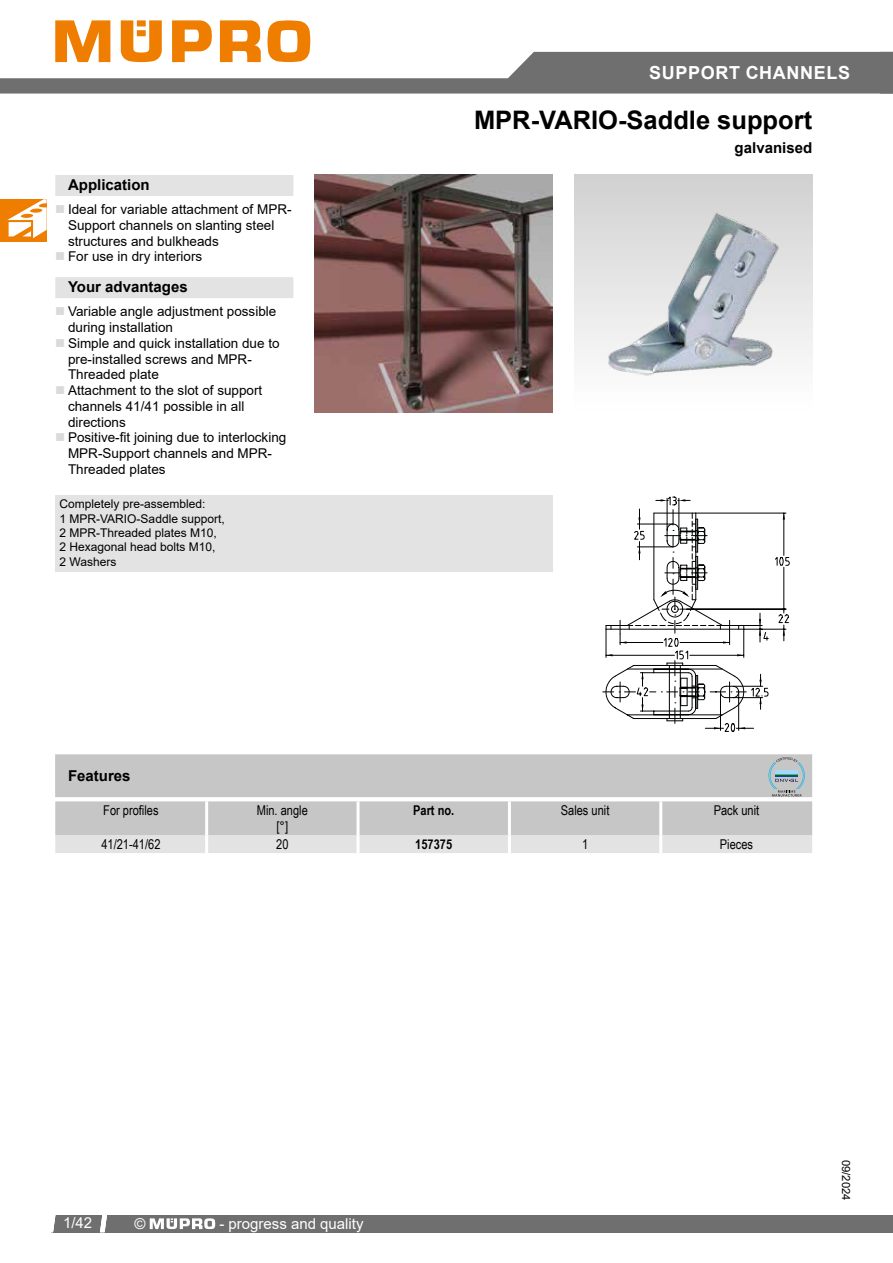
<style>
.page{position:relative;width:893px;height:1263px;background:#fff}
.page>*{position:absolute;margin:0;border:0;box-sizing:border-box;transform-origin:0 0}
.t1{font:700 25.5px "Arial";color:#000}
.t2{font:700 18px "Arial";letter-spacing:.035em;color:#fff}
.t3{font:700 15px "Arial";color:#000}
.t4{font:15px "Arial";color:#fff}
.t5{font:13.5px/15.8px "Arial";color:#000}
.t6{font:13.5px/15.8px "Arial Narrow";color:#000;text-align:center}
.t7{font:700 13.5px "Arial Narrow";color:#000}
.t8{font:12px/14.4px "Arial";color:#000}
.t9{font:11.25px "Arial";color:#000}
</style>
<div class="page">
<svg style="left:0;top:20px;width:893px;height:74px"></svg>
<div style="left:51px;top:1215px;width:842px;height:17px;background:#706f6f"></div>
<svg style="left:51px;top:1215px;width:4px;height:17px"></svg>
<svg style="left:100px;top:1215px;width:7px;height:17px"></svg>
<svg style="left:150px;top:1218px;width:65px;height:11px"></svg>
<div style="left:55px;top:175px;width:238px;height:21px;background:#e3e3e3"></div>
<div style="left:55px;top:277px;width:238px;height:21px;background:#e3e3e3"></div>
<img style="left:574px;top:175px;width:238px;height:201px">
<svg style="left:603px;top:496px;width:187px;height:236px"></svg>
<img style="left:315px;top:175px;width:238px;height:238px">
<div style="left:55px;top:495px;width:498px;height:77px;background:#e3e3e3"></div>
<svg style="left:55px;top:755px;width:757px;height:98px;background:#cdcdcd"></svg>
<hr style="left:205px;top:801px;width:3px;height:34px;background:#fff">
<hr style="left:357px;top:801px;width:3px;height:34px;background:#fff">
<hr style="left:508px;top:801px;width:3px;height:34px;background:#fff">
<hr style="left:659px;top:801px;width:3px;height:34px;background:#fff">
<hr style="left:205px;top:835px;width:3px;height:18px;background:#fff">
<hr style="left:357px;top:835px;width:3px;height:18px;background:#fff">
<hr style="left:508px;top:835px;width:3px;height:18px;background:#fff">
<hr style="left:659px;top:835px;width:3px;height:18px;background:#fff">
<div style="left:0;top:199px;width:47px;height:43px;background:#ef7d00"></div>
<svg style="left:7px;top:199px;width:40px;height:39px"></svg>
<h2 class="t2" style="left:649px;top:60px;width:202px">SUPPORT CHANNELS</h2>
<p class="t3" style="left:68px;top:174px;width:83px">Application</p>
<p class="t5" style="left:68px;top:201px;width:225px">Ideal for variable attachment of MPR-<br>Support channels on slanting steel structures and bulkheads<br>For use in dry interiors</p>
<p class="t3" style="left:68px;top:276px;width:121px">Your advantages</p>
<p class="t5" style="left:68px;top:304px;width:220px">Variable angle adjustment possible during installation<br>Simple and quick installation due to pre-installed screws and MPR-<br>Threaded plate<br>Attachment to the slot of support channels 41/41 possible in all directions<br>Positive-fit joining due to interlocking<br>MPR-Support channels and MPR-<br>Threaded plates</p>
<p class="t8" style="left:60px;top:497px;width:167px">Completely pre-assembled:<br>1 MPR-VARIO-Saddle support,<br>2 MPR-Threaded plates M10,<br>2 Hexagonal head bolts M10,<br>2 Washers</p>
<p class="t3" style="left:68px;top:765px;width:64px">Features</p>
<h1 class="t1" style="left:474px;top:102px;width:340px">MPR-VARIO-Saddle support</h1>
<p class="t3" style="left:735px;top:138px;width:79px">galvanised</p>
<p class="t6" style="left:103px;top:802px;width:57px">For profiles</p>
<p class="t6" style="left:257px;top:802px;width:53px">Min. angle [°]</p>
<p class="t7" style="left:413px;top:800px;width:43px">Part no.</p>
<p class="t6" style="left:561px;top:802px;width:50px">Sales unit</p>
<p class="t6" style="left:714px;top:802px;width:47px">Pack unit</p>
<p class="t6" style="left:101px;top:836px;width:61px">41/21-41/62</p>
<p class="t6" style="left:276px;top:836px;width:14px">20</p>
<p class="t7" style="left:415px;top:834px;width:38px">157375</p>
<p class="t6" style="left:582px;top:836px;width:8px">1</p>
<p class="t6" style="left:720px;top:836px;width:35px">Pieces</p>
<p class="t4" style="left:63px;top:1213px;width:31px">1/42</p>
<p class="t4" style="left:135px;top:1213px;width:13px">©</p>
<p class="t4" style="left:219px;top:1213px;width:146px">- progress and quality</p>
<p class="t9" style="left:854px;top:1160px;width:42px;rotate:90deg">09/2024</p>
</div>
